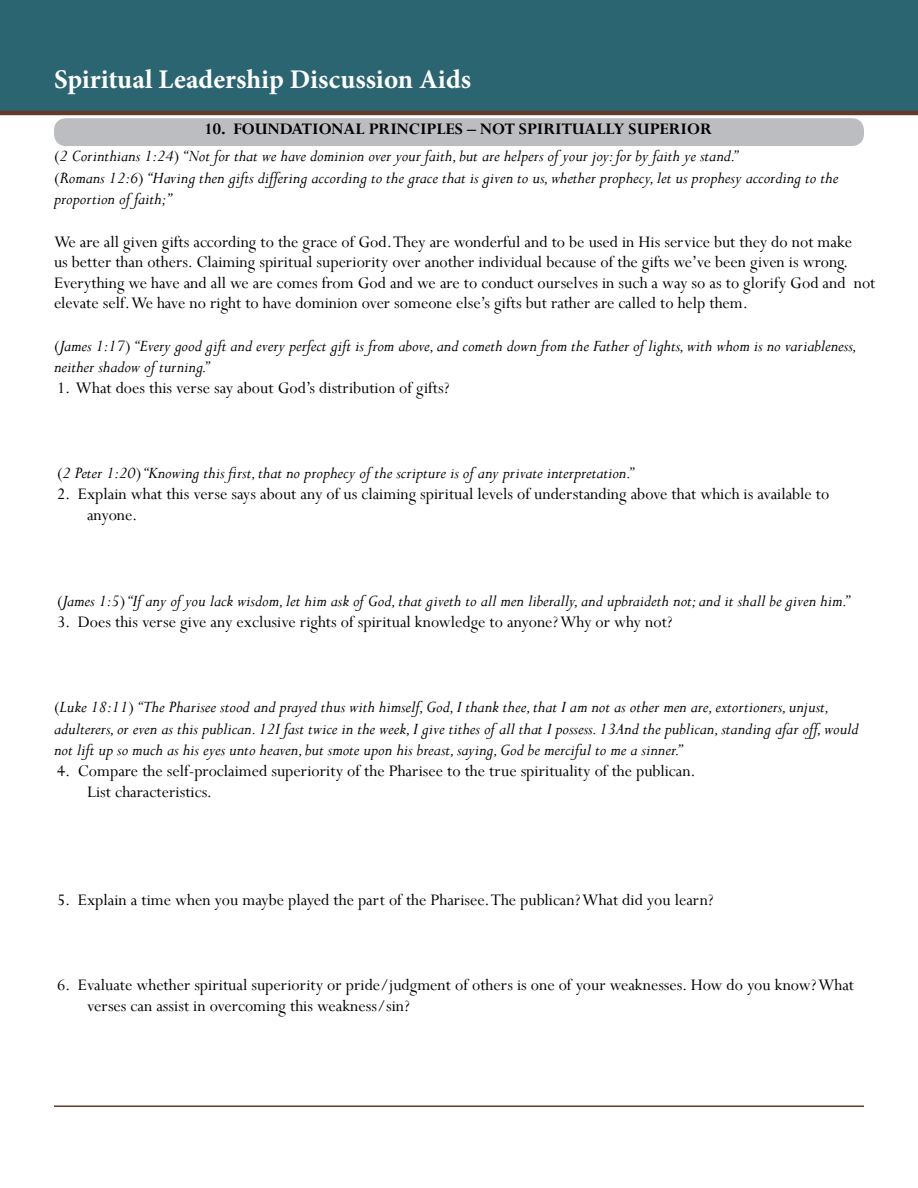
<style>
.page{position:relative;width:918px;height:1188px;background:#fff}
.page>*{position:absolute;margin:0;border:0;box-sizing:border-box;transform-origin:0 0}
.Paragraph_Style1{font:700 27px "Minion Pro";color:#fff}
.Paragraph_Style3{font:18px/20.5px "Perpetua";color:#000}
.Paragraph_Style8{font:italic 18px/20.5px "Perpetua";color:#000}
.Paragraph_Style37{font:18px "Perpetua";color:#000}
.Paragraph_Style13{font:italic 18px "Perpetua";color:#000}
.Paragraph_Style36{font:18px "Perpetua";color:#000}
.Paragraph_Style37-2{font:italic 18px "Perpetua";color:#000}
.Paragraph_Style35{font:italic 18px/20.5px "Perpetua";color:#000}
.Paragraph_Style1-2{font:700 18px "Perpetua";color:#000}
.Paragraph_Style28{font:18px "Perpetua";color:#000}
.Paragraph_Style17{font:18px "Perpetua";color:#000}
.Paragraph_Style38{font:18px "Perpetua";color:#000}
.s1{font-style:normal}
</style>
<div class="page">
<div style="left:0;top:0;width:918px;height:113px;background:#2b6572"></div>
<hr style="left:0;top:111px;width:918px;height:4px;background:#663a2a">
<div style="left:54px;top:118px;width:810px;height:28px;background:#bbbdc0"></div>
<hr style="left:54px;top:1106px;width:810px;height:1px;background:#663a2a">
<p class="Paragraph_Style1" style="left:54px;top:60px;width:419px">Spiritual Leadership Discussion Aids</p>
<p class="Paragraph_Style1-2" style="left:205px;top:118px;width:509px">10. FOUNDATIONAL PRINCIPLES – NOT SPIRITUALLY SUPERIOR</p>
<p class="Paragraph_Style13" style="left:54px;top:145px;width:685px"><span class="s1">(</span>2 Corinthians 1:24<span class="s1">)</span> “Not for that we have dominion over your faith, but are helpers of your joy: for by faith ye stand.”</p>
<p class="Paragraph_Style35" style="left:54px;top:167px;width:786px"><span class="s1">(</span>Romans 12:6<span class="s1">)</span> “Having then gifts differing according to the grace that is given to us, whether prophecy, let us prophesy according to the proportion of faith;”</p>
<p class="Paragraph_Style3" style="left:54px;top:231px;width:823px">We are all given gifts according to the grace of God. They are wonderful and to be used in His service but they do not make<br>us better than others. Claiming spiritual superiority over another individual because of the gifts we’ve been given is wrong.<br>Everything we have and all we are comes from God and we are to conduct ourselves in such a way so as to glorify God and not elevate self. We have no right to have dominion over someone else’s gifts but rather are called to help them.</p>
<p class="Paragraph_Style8" style="left:54px;top:335px;width:805px"><span class="s1">(</span>James 1:17<span class="s1">)</span> “Every good gift and every perfect gift is from above, and cometh down from the Father of lights, with whom is no variableness, neither shadow of turning.”</p>
<p class="Paragraph_Style36" style="left:57px;top:376px;width:394px">1. What does this verse say about God’s distribution of gifts?</p>
<p class="Paragraph_Style37-2" style="left:57px;top:462px;width:578px"><span class="s1">(</span>2 Peter 1:20<span class="s1">)</span> “Knowing this first, that no prophecy of the scripture is of any private interpretation.”</p>
<p class="Paragraph_Style37" style="left:57px;top:483px;width:774px">2. Explain what this verse says about any of us claiming spiritual levels of understanding above that which is available to</p>
<p class="Paragraph_Style38" style="left:87px;top:504px;width:52px">anyone.</p>
<p class="Paragraph_Style37-2" style="left:57px;top:589px;width:794px"><span class="s1">(</span>James 1:5<span class="s1">)</span> “If any of you lack wisdom, let him ask of God, that giveth to all men liberally, and upbraideth not; and it shall be given him.”</p>
<p class="Paragraph_Style36" style="left:57px;top:610px;width:617px">3. Does this verse give any exclusive rights of spiritual knowledge to anyone? Why or why not?</p>
<p class="Paragraph_Style13" style="left:54px;top:696px;width:777px"><span class="s1">(</span>Luke 18:11<span class="s1">)</span> “The Pharisee stood and prayed thus with himself, God, I thank thee, that I am not as other men are, extortioners, unjust,</p>
<p class="Paragraph_Style8" style="left:54px;top:718px;width:806px">adulterers, or even as this publican. 12I fast twice in the week, I give tithes of all that I possess. 13And the publican, standing afar off, would not lift up so much as his eyes unto heaven, but smote upon his breast, saying, God be merciful to me a sinner.”</p>
<p class="Paragraph_Style37" style="left:57px;top:759px;width:640px">4. Compare the self-proclaimed superiority of the Pharisee to the true spirituality of the publican.</p>
<p class="Paragraph_Style17" style="left:87px;top:780px;width:127px">List characteristics.</p>
<p class="Paragraph_Style36" style="left:57px;top:888px;width:658px">5. Explain a time when you maybe played the part of the Pharisee. The publican? What did you learn?</p>
<p class="Paragraph_Style37" style="left:57px;top:974px;width:799px">6. Evaluate whether spiritual superiority or pride/judgment of others is one of your weaknesses. How do you know? What</p>
<p class="Paragraph_Style28" style="left:87px;top:995px;width:324px">verses can assist in overcoming this weakness/sin?</p>
</div>
